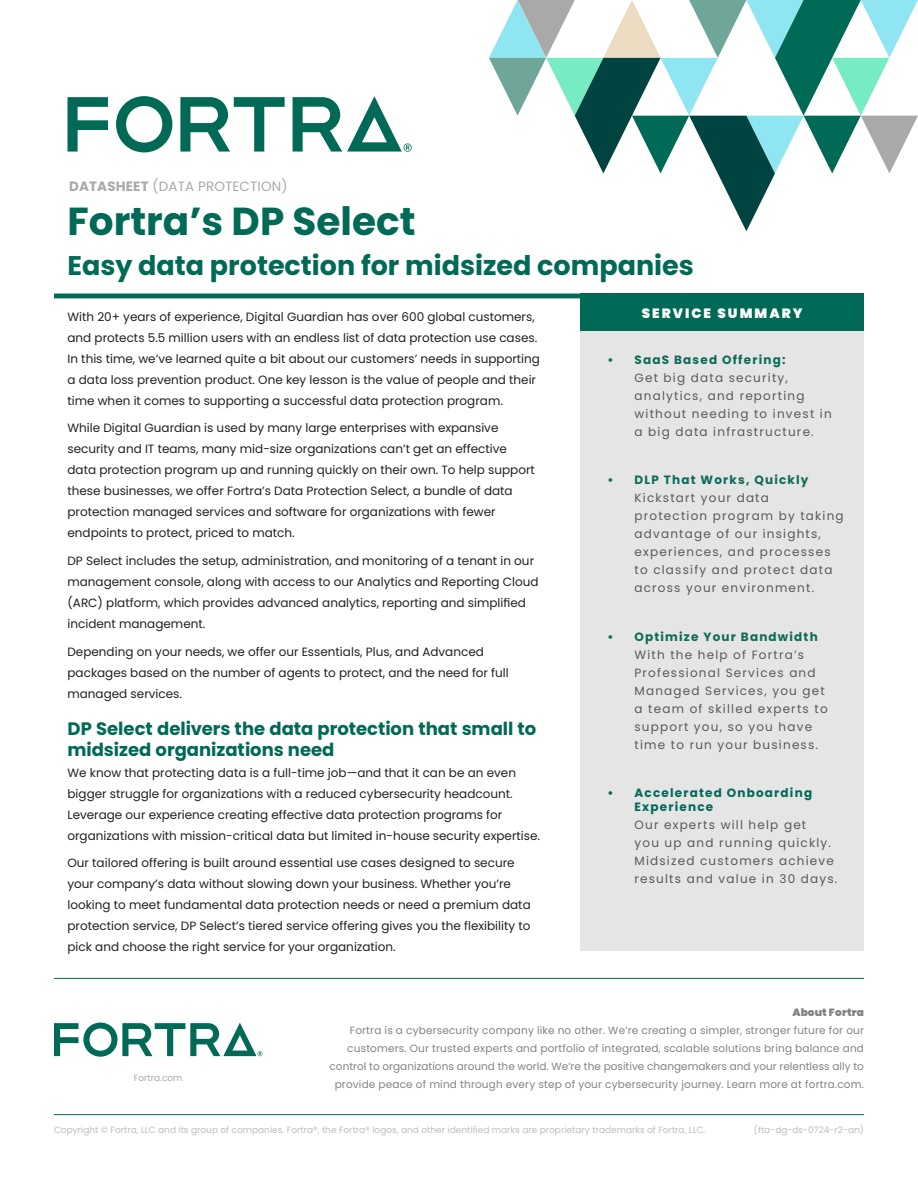
<style>
.page{position:relative;width:918px;height:1188px;background:#fff}
.page>*{position:absolute;margin:0;border:0;box-sizing:border-box;transform-origin:0 0}
.FTA_Title__no_rule{font:700 39px "Poppins";color:#006a56}
.FTA_Subtitle__above_rule{font:700 27px "Poppins";color:#006a56}
.FTA_H1{font:700 18px/21px "Poppins";color:#006a56}
.FTA_Document_Type{font:13.5px "Poppins";letter-spacing:.01em;color:#a9a9a9}
.Interior_Sidebar_Header__white_on_Forest{font:900 13.5px "Poppins";letter-spacing:.15em;color:#fff}
.FTA_Body{font:12px/21px "Poppins";color:#231f20}
.t1{font:12px/18px "Poppins";letter-spacing:.1em;color:#58595b}
.t2{font:12px/18px "Poppins";letter-spacing:.1em;color:#57585a}
.t3{font:700 12px/14.4px "Poppins";letter-spacing:.1em;color:#006a56}
.FTA_-_About_Fortra{font:10.5px/18px "Poppins";letter-spacing:.015em;color:#808285;text-align:right}
.FTA_-_About_Fortra-2{font:900 10.5px "Poppins";letter-spacing:.015em;color:#808285}
.FTA_Footer_-___Part{font:9px "Poppins";color:#bebebe}
.FTA_Footer_-_Right__page{font:9px "Poppins";color:#a9a9a9}
.s1{font-weight:700}
.s2{font-weight:700;color:#0c6b56}
</style>
<div class="page">
<svg style="left:489px;top:0;width:429px;height:231px"></svg>
<svg style="left:68px;top:97px;width:40px;height:55px"></svg>
<svg style="left:180px;top:97px;width:105px;height:55px"></svg>
<svg style="left:116px;top:96px;width:56px;height:56px"></svg>
<svg style="left:293px;top:96px;width:119px;height:56px"></svg>
<div style="left:580px;top:293px;width:284px;height:40px;background:#006a56"></div>
<div style="left:580px;top:331px;width:284px;height:620px;background:#e5e5e5"></div>
<hr style="left:54px;top:294px;width:810px;height:4px;background:#006a56">
<hr style="left:54px;top:1114px;width:810px;height:1px;background:#006a56">
<hr style="left:54px;top:978px;width:810px;height:1px;background:#006a56">
<svg style="left:54px;top:1023px;width:208px;height:34px"></svg>
<p class="FTA_Document_Type" style="left:69px;top:178px;width:220px"><span class="s1">DATASHEET</span> (DATA PROTECTION)</p>
<p class="FTA_Title__no_rule" style="left:68px;top:199px;width:350px">Fortra’s DP Select</p>
<p class="FTA_Subtitle__above_rule" style="left:68px;top:250px;width:628px">Easy data protection for midsized companies</p>
<p class="FTA_Body" style="left:68px;top:306px;width:474px">With 20+ years of experience, Digital Guardian has over 600 global customers, and protects 5.5 million users with an endless list of data protection use cases.<br>In this time, we’ve learned quite a bit about our customers’ needs in supporting a data loss prevention product. One key lesson is the value of people and their time when it comes to supporting a successful data protection program.</p>
<p class="FTA_Body" style="left:68px;top:418px;width:469px">While Digital Guardian is used by many large enterprises with expansive security and IT teams, many mid-size organizations can’t get an effective data protection program up and running quickly on their own. To help support these businesses, we offer Fortra’s Data Protection Select, a bundle of data protection managed services and software for organizations with fewer endpoints to protect, priced to match.</p>
<p class="FTA_Body" style="left:68px;top:550px;width:473px">DP Select includes the setup, administration, and monitoring of a tenant in our management console, along with access to our Analytics and Reporting Cloud (ARC) platform, which provides advanced analytics, reporting and simplified incident management.</p>
<p class="FTA_Body" style="left:68px;top:641px;width:443px">Depending on your needs, we offer our Essentials, Plus, and Advanced packages based on the number of agents to protect, and the need for full managed services.</p>
<p class="FTA_H1" style="left:68px;top:718px;width:470px">DP Select delivers the data protection that small to midsized organizations need</p>
<p class="FTA_Body" style="left:68px;top:762px;width:474px">We know that protecting data is a full-time job—and that it can be an even bigger struggle for organizations with a reduced cybersecurity headcount.<br>Leverage our experience creating effective data protection programs for organizations with mission-critical data but limited in-house security expertise.</p>
<p class="FTA_Body" style="left:68px;top:853px;width:465px">Our tailored offering is built around essential use cases designed to secure your company’s data without slowing down your business. Whether you’re looking to meet fundamental data protection needs or need a premium data protection service, DP Select’s tiered service offering gives you the flexibility to pick and choose the right service for your organization.</p>
<p class="Interior_Sidebar_Header__white_on_Forest" style="left:642px;top:306px;width:163px">SERVICE SUMMARY</p>
<p class="t1" style="left:634px;top:351px;width:199px;text-indent:-27px"><span class="s2">• SaaS Based Offering:<br></span>Get big data security, analytics, and reporting without needing to invest in a big data infrastructure.</p>
<p class="t1" style="left:634px;top:471px;width:211px;text-indent:-27px"><span class="s2">• DLP That Works, Quickly<br></span>Kickstart your data protection program by taking advantage of our insights, experiences, and processes to classify and protect data across your environment.</p>
<p class="t1" style="left:634px;top:627px;width:195px;text-indent:-27px"><span class="s2">• Optimize Your Bandwidth<br></span>With the help of Fortra’s<br>Professional Services and<br>Managed Services, you get a team of skilled experts to support you, so you have time to run your business.</p>
<p class="t3" style="left:634px;top:785px;width:179px;text-indent:-27px">• Accelerated Onboarding<br>Experience</p>
<p class="t2" style="left:634px;top:816px;width:204px">Our experts will help get<br>you up and running quickly.<br>Midsized customers achieve results and value in 30 days.</p>
<p class="FTA_Footer_-_Right__page" style="left:134px;top:1072px;width:50px">Fortra.com</p>
<p class="FTA_-_About_Fortra-2" style="left:792px;top:1006px;width:73px">About Fortra</p>
<p class="FTA_-_About_Fortra" style="left:330px;top:1021px;width:536px">Fortra is a cybersecurity company like no other. We’re creating a simpler, stronger future for our customers. Our trusted experts and portfolio of integrated, scalable solutions bring balance and control to organizations around the world. We’re the positive changemakers and your relentless ally to provide peace of mind through every step of your cybersecurity journey. Learn more at fortra.com.</p>
<p class="FTA_Footer_-___Part" style="left:54px;top:1125px;width:653px">Copyright © Fortra, LLC and its group of companies. Fortra®, the Fortra® logos, and other identified marks are proprietary trademarks of Fortra, LLC.</p>
<p class="FTA_Footer_-___Part" style="left:754px;top:1125px;width:112px">(fta-dg-ds-0724-r2-an)</p>
</div>
